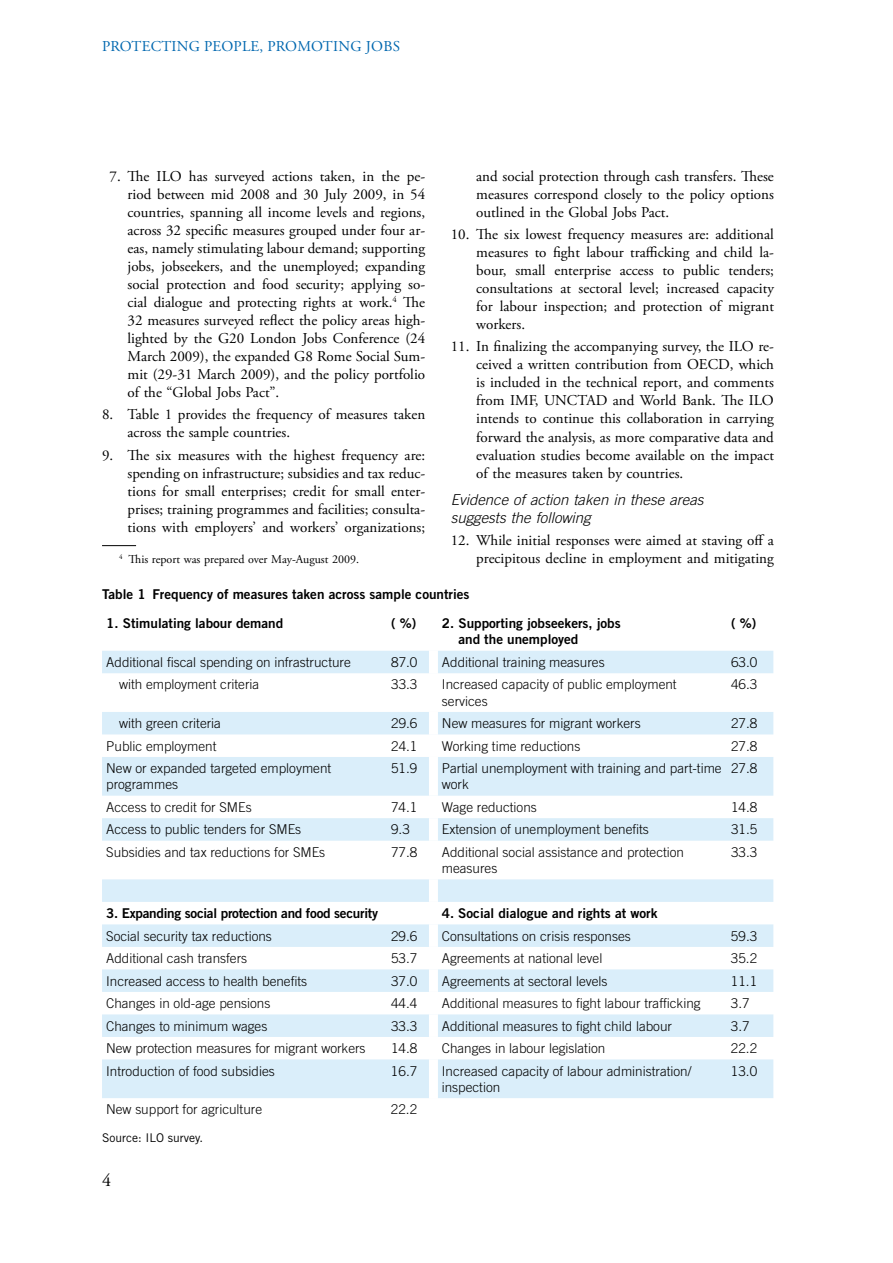
<style>
.page{position:relative;width:893px;height:1263px;background:#fff}
.page>*{position:absolute;margin:0;border:0;box-sizing:border-box;transform-origin:0 0}
.t1{font:18px "Adobe Garamond Pro";color:#000}
.t2{font:15px/18px "Adobe Garamond Pro";color:#000;text-align:justify}
.t3{font:italic 300 15px/18px "Trade Gothic LT Std";color:#000}
.t4{font:15px "Adobe Garamond Pro";letter-spacing:.015em;color:#0067af}
.t5{font:300 13.5px/16.2px "Trade Gothic LT Std";color:#000}
.t6{font:13.5px/16.2px "Trade Gothic LT Std Bd 2";color:#000}
.t7{font:13.5px "Trade Gothic LT Std Bd 2";letter-spacing:-.02em;color:#000}
.t8{font:12px "Adobe Garamond Pro";color:#000}
.t9{font:12px "Trade Gothic LT Std";color:#000}
</style>
<div class="page">
<hr style="left:102px;top:545px;width:34px;height:1px;background:#000">
<svg style="left:102px;top:651px;width:671px;height:447px;fill:#daeefa"></svg>
<div style="left:429px;top:651px;width:9px;height:22px;background:#fff"></div>
<div style="left:429px;top:673px;width:9px;height:39px;background:#fff"></div>
<div style="left:429px;top:712px;width:9px;height:22px;background:#fff"></div>
<div style="left:429px;top:734px;width:9px;height:23px;background:#fff"></div>
<div style="left:429px;top:757px;width:9px;height:39px;background:#fff"></div>
<div style="left:429px;top:796px;width:9px;height:22px;background:#fff"></div>
<div style="left:429px;top:818px;width:9px;height:23px;background:#fff"></div>
<div style="left:429px;top:841px;width:9px;height:38px;background:#fff"></div>
<div style="left:429px;top:879px;width:9px;height:23px;background:#fff"></div>
<div style="left:429px;top:902px;width:9px;height:22px;background:#fff"></div>
<div style="left:429px;top:924px;width:9px;height:23px;background:#fff"></div>
<div style="left:429px;top:947px;width:9px;height:22px;background:#fff"></div>
<div style="left:429px;top:969px;width:9px;height:23px;background:#fff"></div>
<div style="left:429px;top:992px;width:9px;height:22px;background:#fff"></div>
<div style="left:429px;top:1014px;width:9px;height:23px;background:#fff"></div>
<div style="left:429px;top:1037px;width:9px;height:22px;background:#fff"></div>
<div style="left:429px;top:1059px;width:9px;height:39px;background:#fff"></div>
<p class="t4" style="left:102px;top:37px;width:186px">Protecting PEO PLE, PROMOTING</p>
<p class="t4" style="left:366px;top:37px;width:16px">JOBS</p>
<p class="t2" style="left:128px;top:168px;width:299px;text-indent:61px">has surveyed actions taken, in the pe&shy;riod between mid 2008 and 30 July 2009, in 54 countries, spanning all income levels and regions, across 32 specific measures grouped under four ar&shy;eas, namely stimulating labour demand; supporting jobs, jobseekers, and the unemployed; expanding social protection and food security; applying so&shy;cial dialogue and protecting rights at work.<sup>4</sup> The 32 measures surveyed reflect the policy areas high&shy;lighted by the G20 London Jobs Conference (24<br>March 2009), the expanded G8 Rome Social Sum&shy;mit (29-31 March 2009), and the policy portfolio of the “Global Jobs Pact”.</p>
<p class="t2" style="left:128px;top:406px;width:299px;text-indent:-26px">8. Table 1 provides the frequency of measures taken across the sample countries.</p>
<p class="t2" style="left:128px;top:446px;width:299px;text-indent:-26px">9. The six measures with the highest frequency are: spending on infrastructure; subsidies and tax reduc&shy;tions for small enterprises; credit for small enter&shy;prises; training programmes and facilities; consulta&shy;tions with employers’ and workers’ organizations;</p>
<p class="t8" style="left:119px;top:552px;width:241px"><sup>4</sup> This report was prepared over May-August 2009.</p>
<p class="t6" style="left:102px;top:586px;width:369px">Table 1 Frequency of measures taken across sample countries</p>
<p class="t6" style="left:106px;top:615px;width:178px">1. Stimulating labour demand</p>
<p class="t6" style="left:391px;top:615px;width:27px">( %)</p>
<p class="t6" style="left:458px;top:615px;width:164px;text-indent:-16px">2. Supporting jobseekers, jobs and the unemployed</p>
<p class="t6" style="left:731px;top:615px;width:27px">( %)</p>
<p class="t5" style="left:106px;top:654px;width:246px">Additional fiscal spending on infrastructure</p>
<p class="t5" style="left:391px;top:654px;width:28px">87.0</p>
<p class="t5" style="left:442px;top:654px;width:164px">Additional training measures</p>
<p class="t5" style="left:731px;top:654px;width:28px">63.0</p>
<p class="t5" style="left:119px;top:676px;width:142px">with employment criteria</p>
<p class="t5" style="left:391px;top:676px;width:28px">33.3</p>
<p class="t5" style="left:442px;top:676px;width:236px">Increased capacity of public employment services</p>
<p class="t5" style="left:731px;top:676px;width:28px">46.3</p>
<p class="t5" style="left:119px;top:715px;width:104px">with green criteria</p>
<p class="t5" style="left:391px;top:715px;width:28px">29.6</p>
<p class="t5" style="left:442px;top:715px;width:200px">New measures for migrant workers</p>
<p class="t5" style="left:731px;top:715px;width:28px">27.8</p>
<p class="t5" style="left:106px;top:737px;width:112px">Public employment</p>
<p class="t5" style="left:391px;top:737px;width:28px">24.1</p>
<p class="t5" style="left:442px;top:737px;width:140px">Working time reductions</p>
<p class="t5" style="left:731px;top:737px;width:28px">27.8</p>
<p class="t5" style="left:106px;top:760px;width:227px">New or expanded targeted employment programmes</p>
<p class="t5" style="left:391px;top:760px;width:28px">51.9</p>
<p class="t5" style="left:442px;top:760px;width:281px">Partial unemployment with training and part-time work</p>
<p class="t5" style="left:731px;top:760px;width:28px">27.8</p>
<p class="t5" style="left:106px;top:799px;width:147px">Access to credit for SMEs</p>
<p class="t5" style="left:391px;top:799px;width:28px">74.1</p>
<p class="t5" style="left:442px;top:799px;width:97px">Wage reductions</p>
<p class="t5" style="left:731px;top:799px;width:28px">14.8</p>
<p class="t5" style="left:106px;top:821px;width:197px">Access to public tenders for SMEs</p>
<p class="t5" style="left:391px;top:821px;width:20px">9.3</p>
<p class="t5" style="left:442px;top:821px;width:209px">Extension of unemployment benefits</p>
<p class="t5" style="left:731px;top:821px;width:28px">31.5</p>
<p class="t5" style="left:106px;top:844px;width:221px">Subsidies and tax reductions for SMEs</p>
<p class="t5" style="left:391px;top:844px;width:28px">77.8</p>
<p class="t5" style="left:442px;top:844px;width:244px">Additional social assistance and protection measures</p>
<p class="t5" style="left:731px;top:844px;width:28px">33.3</p>
<p class="t7" style="left:106px;top:905px;width:273px">3. Expanding social protection and food security</p>
<p class="t6" style="left:442px;top:905px;width:217px">4. Social dialogue and rights at work</p>
<p class="t5" style="left:106px;top:927px;width:167px">Social security tax reductions</p>
<p class="t5" style="left:391px;top:927px;width:28px">29.6</p>
<p class="t5" style="left:442px;top:927px;width:190px">Consultations on crisis responses</p>
<p class="t5" style="left:731px;top:927px;width:28px">59.3</p>
<p class="t5" style="left:106px;top:950px;width:143px">Additional cash transfers</p>
<p class="t5" style="left:391px;top:950px;width:28px">53.7</p>
<p class="t5" style="left:442px;top:950px;width:162px">Agreements at national level</p>
<p class="t5" style="left:731px;top:950px;width:28px">35.2</p>
<p class="t5" style="left:106px;top:972px;width:203px">Increased access to health benefits</p>
<p class="t5" style="left:391px;top:972px;width:28px">37.0</p>
<p class="t5" style="left:442px;top:972px;width:167px">Agreements at sectoral levels</p>
<p class="t5" style="left:731px;top:972px;width:28px">11.1</p>
<p class="t5" style="left:106px;top:995px;width:166px">Changes in old-age pensions</p>
<p class="t5" style="left:391px;top:995px;width:28px">44.4</p>
<p class="t5" style="left:442px;top:995px;width:260px">Additional measures to fight labour trafficking</p>
<p class="t5" style="left:731px;top:995px;width:20px">3.7</p>
<p class="t5" style="left:106px;top:1017px;width:163px">Changes to minimum wages</p>
<p class="t5" style="left:391px;top:1017px;width:28px">33.3</p>
<p class="t5" style="left:442px;top:1017px;width:232px">Additional measures to fight child labour</p>
<p class="t5" style="left:731px;top:1017px;width:20px">3.7</p>
<p class="t5" style="left:106px;top:1040px;width:261px">New protection measures for migrant workers</p>
<p class="t5" style="left:391px;top:1040px;width:28px">14.8</p>
<p class="t5" style="left:442px;top:1040px;width:165px">Changes in labour legislation</p>
<p class="t5" style="left:731px;top:1040px;width:28px">22.2</p>
<p class="t5" style="left:106px;top:1062px;width:170px">Introduction of food subsidies</p>
<p class="t5" style="left:391px;top:1062px;width:28px">16.7</p>
<p class="t5" style="left:442px;top:1062px;width:251px">Increased capacity of labour administration/ inspection</p>
<p class="t5" style="left:731px;top:1062px;width:28px">13.0</p>
<p class="t5" style="left:106px;top:1101px;width:158px">New support for agriculture</p>
<p class="t5" style="left:391px;top:1101px;width:28px">22.2</p>
<p class="t9" style="left:102px;top:1130px;width:103px">Source: ILO survey.</p>
<p class="t2" style="left:110px;top:168px;width:57px">7. The ILO</p>
<p class="t2" style="left:476px;top:168px;width:299px">and social protection through cash transfers. These measures correspond closely to the policy options outlined in the Global Jobs Pact.</p>
<p class="t2" style="left:476px;top:226px;width:300px;text-indent:-26px">10. The six lowest frequency measures are: additional measures to fight labour trafficking and child la&shy;bour, small enterprise access to public tenders; consultations at sectoral level; increased capacity for labour inspection; and protection of migrant workers.</p>
<p class="t2" style="left:451px;top:338px;width:287px">11. In finalizing the accompanying survey, the ILO</p>
<p class="t2" style="left:758px;top:338px;width:17px">re-</p>
<p class="t2" style="left:476px;top:356px;width:223px">ceived a written contribution from OECD</p>
<p class="t2" style="left:476px;top:356px;width:299px;text-indent:254px">, which is included in the technical report, and comments from IM F, UNCTAD</p>
<p class="t2" style="left:476px;top:392px;width:299px;text-align:left;text-indent:137px">and World Bank. The ILO intends to continue this collaboration in carrying forward the analysis, as more comparative data and evaluation studies become available on the impact of the measures taken by countries.</p>
<p class="t3" style="left:451px;top:491px;width:254px">Evidence of action taken in these areas suggests the following</p>
<p class="t2" style="left:451px;top:532px;width:325px;text-align:right">12. While initial responses were aimed at staving off a precipitous decline in employment and mitigating</p>
<p class="t1" style="left:102px;top:1170px;width:10px">4</p>
</div>
